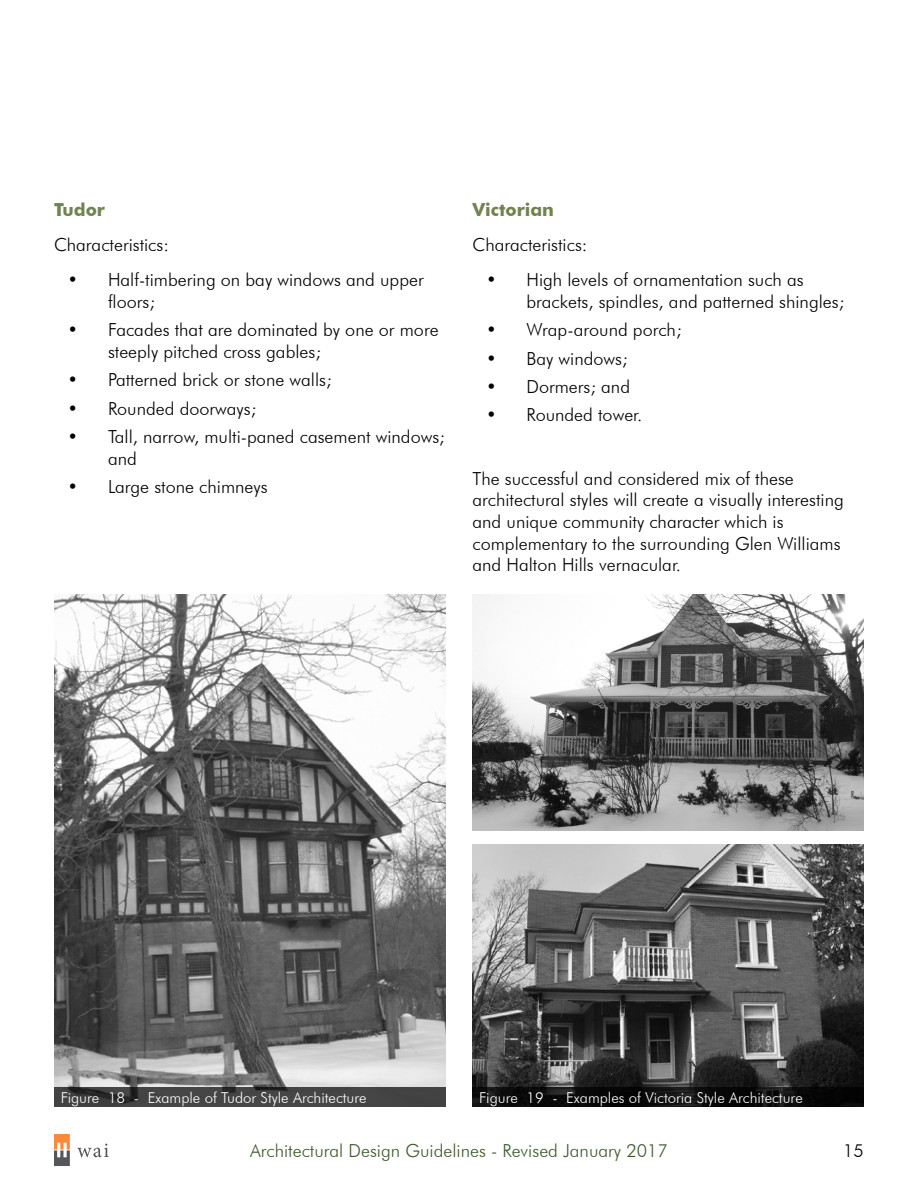
<style>
.page{position:relative;width:918px;height:1188px;background:#fff}
.page>*{position:absolute;margin:0;border:0;box-sizing:border-box;transform-origin:0 0}
.t1{font:300 18px/21.6px "Futura BT";color:#000}
.t2{font:300 18px "Futura BT";color:#3d5b2d}
.t3{font:700 18px "Futura BT";color:#718351}
.t4{font:300 15px "Futura BT";color:#fff}
</style>
<div class="page">
<svg style="left:77px;top:1144px;width:32px;height:13px"></svg>
<svg style="left:54px;top:1134px;width:16px;height:32px"></svg>
<img style="left:54px;top:594px;width:392px;height:493px">
<svg style="left:54px;top:1087px;width:392px;height:20px;background:#414141"></svg>
<img style="left:472px;top:594px;width:392px;height:237px">
<img style="left:472px;top:845px;width:392px;height:242px">
<svg style="left:472px;top:1087px;width:392px;height:20px;background:#0c0c0c"></svg>
<p class="t3" style="left:54px;top:199px;width:52px">Tudor</p>
<p class="t1" style="left:54px;top:234px;width:116px">Characteristics:</p>
<p class="t1" style="left:108px;top:269px;width:317px;text-indent:-40px">• Half-timbering on bay windows and upper floors;</p>
<p class="t1" style="left:108px;top:319px;width:332px;text-indent:-40px">• Facades that are dominated by one or more steeply pitched cross gables;</p>
<p class="t1" style="left:68px;top:369px;width:266px">• Patterned brick or stone walls;</p>
<p class="t1" style="left:68px;top:397px;width:190px">• Rounded doorways;</p>
<p class="t1" style="left:108px;top:426px;width:338px;text-indent:-40px">• Tall, narrow, multi-paned casement windows; and</p>
<p class="t1" style="left:68px;top:476px;width:202px">• Large stone chimneys</p>
<p class="t3" style="left:472px;top:199px;width:83px">Victorian</p>
<p class="t1" style="left:472px;top:234px;width:116px">Characteristics:</p>
<p class="t1" style="left:526px;top:269px;width:319px;text-indent:-40px">• High levels of ornamentation such as brackets, spindles, and patterned shingles;</p>
<p class="t1" style="left:486px;top:319px;width:197px">• Wrap-around porch;</p>
<p class="t1" style="left:486px;top:347px;width:143px">• Bay windows;</p>
<p class="t1" style="left:486px;top:376px;width:146px">• Dormers; and</p>
<p class="t1" style="left:486px;top:404px;width:158px">• Rounded tower.</p>
<p class="t1" style="left:472px;top:467px;width:373px">The successful and considered mix of these architectural styles will create a visually interesting and unique community character which is complementary to the surrounding Glen Williams and Halton Hills vernacular.</p>
<p class="t4" style="left:61px;top:1088px;width:307px">Figure 18 - Example of Tudor Style Architecture</p>
<p class="t4" style="left:479px;top:1088px;width:325px">Figure 19 - Examples of Victoria Style Architecture</p>
<p class="t2" style="left:250px;top:1140px;width:419px">Architectural Design Guidelines - Revised January 2017</p>
<p class="t1" style="left:843px;top:1140px;width:22px">15</p>
</div>
